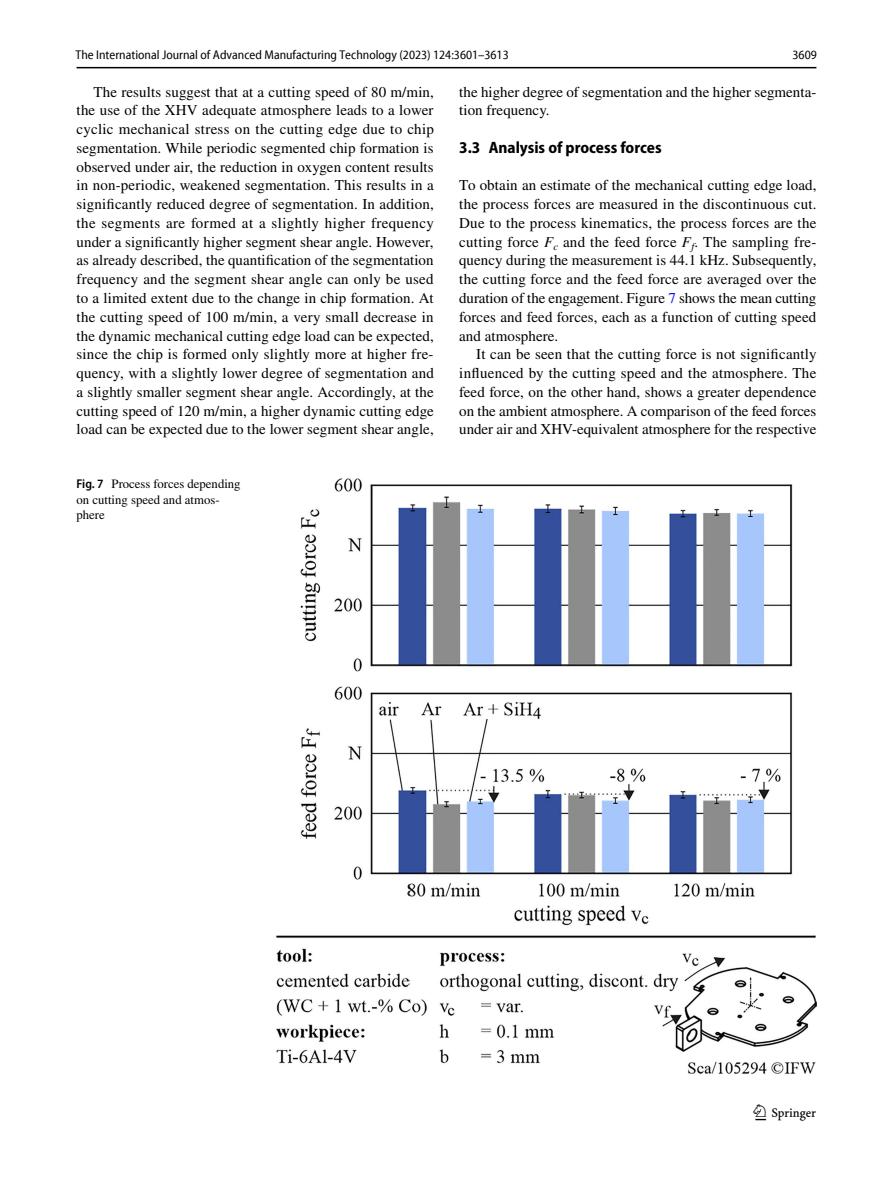
<style>
.page{position:relative;width:893px;height:1187px;background:#fff}
.page>*{position:absolute;margin:0;border:0;box-sizing:border-box;transform-origin:0 0}
.t1{font:22.5px "Springnew Regular 3";color:#000}
.t2{font:700 semi-condensed 16.5px "Myriad Pro";color:#000}
.t3{font:15px/18.8px "STIX";letter-spacing:.005em;color:#000;text-align:justify}
.t4{font:semi-condensed 12.75px "Myriad Pro Unic";color:#000}
.t5{font:12.75px/15px "STIX";color:#000}
.s1{font-style:italic}
.s2{color:#00f}
.s3{font-family:"Myriad Pro";font-weight:600;font-stretch:semi-condensed}
</style>
<div class="page">
<hr style="left:77px;top:67px;width:739px;height:1px;background:#000">
<img style="left:276px;top:479px;width:540px;height:594px">
<p class="t4" style="left:76px;top:50px;width:435px">The International Journal of Advanced Manufacturing Technology (2023) 124:3601–3613</p>
<p class="t4" style="left:793px;top:50px;width:26px">3609</p>
<p class="t3" style="left:77px;top:83px;width:359px;text-indent:17px">The results suggest that at a cutting speed of 80 m/min, the use of the XHV adequate atmosphere leads to a lower cyclic mechanical stress on the cutting edge due to chip segmentation. While periodic segmented chip formation is observed under air, the reduction in oxygen content results in non-periodic, weakened segmentation. This results in a significantly reduced degree of segmentation. In addition, the segments are formed at a slightly higher frequency under a significantly higher segment shear angle. However, as already described, the quantification of the segmentation frequency and the segment shear angle can only be used to a limited extent due to the change in chip formation. At the cutting speed of 100 m/min, a very small decrease in the dynamic mechanical cutting edge load can be expected, since the chip is formed only slightly more at higher fre&shy;quency, with a slightly lower degree of segmentation and a slightly smaller segment shear angle. Accordingly, at the cutting speed of 120 m/min, a higher dynamic cutting edge load can be expected due to the lower segment shear angle,</p>
<p class="t3" style="left:459px;top:83px;width:359px">the higher degree of segmentation and the higher segmenta&shy;tion frequency.</p>
<p class="t2" style="left:459px;top:138px;width:204px">3.3 Analysis of process forces</p>
<p class="t3" style="left:459px;top:177px;width:359px">To obtain an estimate of the mechanical cutting edge load, the process forces are measured in the discontinuous cut.<br>Due to the process kinematics, the process forces are the cutting force <span class="s1">F</span><sub>c</sub> and the feed force <span class="s1">F</span><sub>f</sub>. The sampling fre&shy;quency during the measurement is 44.1 kHz. Subsequently, the cutting force and the feed force are averaged over the duration of the engagement. Figure <span class="s2">7</span> shows the mean cutting forces and feed forces, each as a function of cutting speed and atmosphere.</p>
<p class="t3" style="left:459px;top:346px;width:359px;text-indent:17px">It can be seen that the cutting force is not significantly influenced by the cutting speed and the atmosphere. The feed force, on the other hand, shows a greater dependence on the ambient atmosphere. A comparison of the feed forces under air and XHV-equivalent atmosphere for the respective</p>
<p class="t5" style="left:77px;top:477px;width:166px"><span class="s3">Fig. 7</span> Process forces depending on cutting speed and atmos&shy;phere</p>
<h1 class="t1" style="left:755px;top:1104px;width:62px">1 3</h1>
</div>
